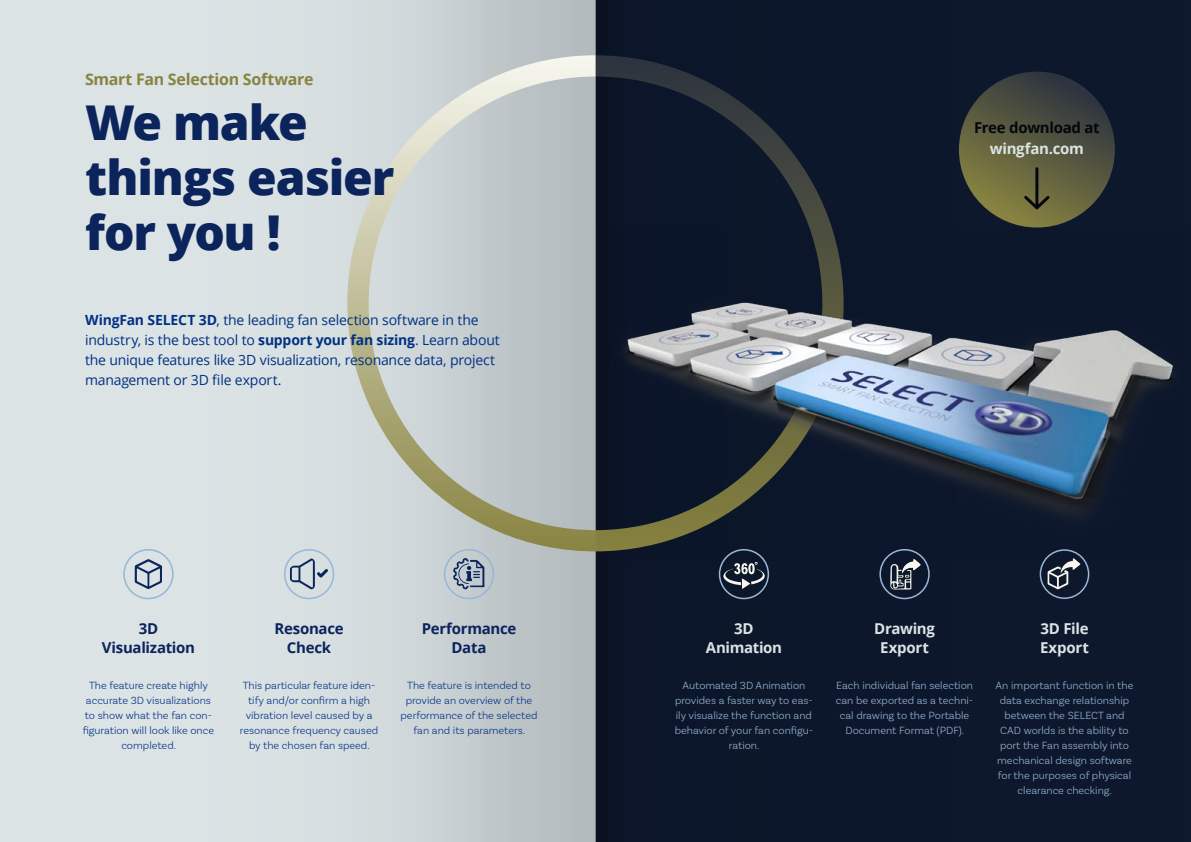
<style>
.page{position:relative;width:1191px;height:842px;background:#fff}
.page>*{position:absolute;margin:0;border:0;box-sizing:border-box;transform-origin:0 0}
.h1_dark{font:800 48px/55px "Open Sans";letter-spacing:-.025em;color:#0b245c}
.h4_gold{font:700 16px "Open Sans";letter-spacing:-.02em;color:#888340}
.h6_light{font:700 15px "Open Sans";letter-spacing:-.02em;color:#dbe3e5}
.h6_dark{font:700 15px "Open Sans";letter-spacing:-.02em;color:#0b245c}
.h6_dark-2{font:700 15px "Open Sans";letter-spacing:-.02em;color:#04070d}
.a_dark{font:14px/20px "Open Sans";letter-spacing:-.015em;color:#013183}
.p_light{font:300 11px/15px "Basic Sans";color:#98b7d6;text-align:center}
.p_dark{font:300 11px/15px "Basic Sans";color:#013183;text-align:center}
.s1{font-weight:700}
</style>
<div class="page">
<div style="left:0;top:0;width:595px;height:842px;background:linear-gradient(to right,#e5edef,#bdc5c8)"></div>
<div style="left:595px;top:0;width:596px;height:842px;background:#0d172c"></div>
<svg style="left:595px;top:55px;width:237px;height:496px"></svg>
<svg style="left:347px;top:55px;width:248px;height:496px;background:#c3c9c7"></svg>
<svg style="left:959px;top:72px;width:155px;height:155px;background:#595a3f"></svg>
<hr style="left:1035px;top:169px;width:3px;height:39px;background:#04070d">
<svg style="left:1021px;top:193px;width:31px;height:19px"></svg>
<img style="left:598px;top:227px;width:575px;height:333px">
<svg style="left:890px;top:559px;width:30px;height:30px"></svg>
<div style="left:879px;top:549px;width:50px;height:50px;border:2px solid #98b7d6;border-radius:50%"></div>
<svg style="left:723px;top:562px;width:42px;height:27px"></svg>
<div style="left:719px;top:549px;width:50px;height:50px;border:2px solid #98b7d6;border-radius:50%"></div>
<svg style="left:1047px;top:558px;width:33px;height:31px"></svg>
<div style="left:1039px;top:549px;width:50px;height:50px;border:2px solid #98b7d6;border-radius:50%"></div>
<svg style="left:135px;top:559px;width:27px;height:30px"></svg>
<div style="left:123px;top:549px;width:51px;height:50px;border:2px solid #98b7d6;border-radius:24px"></div>
<svg style="left:453px;top:558px;width:31px;height:31px"></svg>
<div style="left:444px;top:549px;width:50px;height:50px;border:2px solid #98b7d6;border-radius:24px"></div>
<svg style="left:284px;top:549px;width:50px;height:50px;background:#bec9d3"></svg>
<p class="h4_gold" style="left:85px;top:68px;width:230px">Smart Fan Selection Software</p>
<p class="h1_dark" style="left:85px;top:93px;width:311px">We make things easier for you !</p>
<p class="a_dark" style="left:85px;top:309px;width:416px"><span class="s1">WingFan SELECT 3D</span>, the leading fan selection software in the industry, is the best tool to <span class="s1">support your fan sizing</span>. Learn about the unique features like 3D visualization, resonance data, project management or 3D file export.</p>
<p class="h6_dark" style="left:139px;top:618px;width:21px">3D</p>
<p class="h6_dark" style="left:102px;top:637px;width:95px">Visualization</p>
<p class="h6_dark" style="left:274px;top:618px;width:70px">Resonace</p>
<p class="h6_dark" style="left:287px;top:637px;width:46px">Check</p>
<p class="h6_dark" style="left:422px;top:618px;width:96px">Performance</p>
<p class="h6_dark" style="left:451px;top:637px;width:36px">Data</p>
<p class="h6_dark-2" style="left:974px;top:117px;width:127px">Free download at</p>
<p class="h6_light" style="left:990px;top:138px;width:96px">wingfan.com</p>
<p class="h6_light" style="left:734px;top:618px;width:21px">3D</p>
<p class="h6_light" style="left:705px;top:637px;width:78px">Animation</p>
<p class="h6_light" style="left:874px;top:618px;width:62px">Drawing</p>
<p class="h6_light" style="left:880px;top:637px;width:50px">Export</p>
<p class="h6_light" style="left:1040px;top:618px;width:50px">3D File</p>
<p class="h6_light" style="left:1040px;top:637px;width:50px">Export</p>
<p class="p_dark" style="left:83px;top:677px;width:133px">The feature create highly accurate 3D visualizations to show what the fan con&shy;figuration will look like once completed.</p>
<p class="p_light" style="left:836px;top:677px;width:139px">Each individual fan selection can be exported as a techni&shy;cal drawing to the Portable<br>Document Format (PDF).</p>
<p class="p_dark" style="left:240px;top:677px;width:140px">This particular feature iden&shy;tify and/or confirm a high vibration level caused by a resonance frequency caused by the chosen fan speed.</p>
<p class="p_light" style="left:995px;top:677px;width:139px">An important function in the data exchange relationship between the SELECT and<br>CAD worlds is the ability to port the Fan assembly into mechanical design software for the purposes of physical clearance checking.</p>
<p class="p_dark" style="left:400px;top:677px;width:138px">The feature is intended to provide an overview of the performance of the selected fan and its parameters.</p>
<p class="p_light" style="left:674px;top:677px;width:140px">Automated 3D Animation provides a faster way to eas&shy;ily visualize the function and behavior of your fan configu&shy;ration.</p>
</div>
